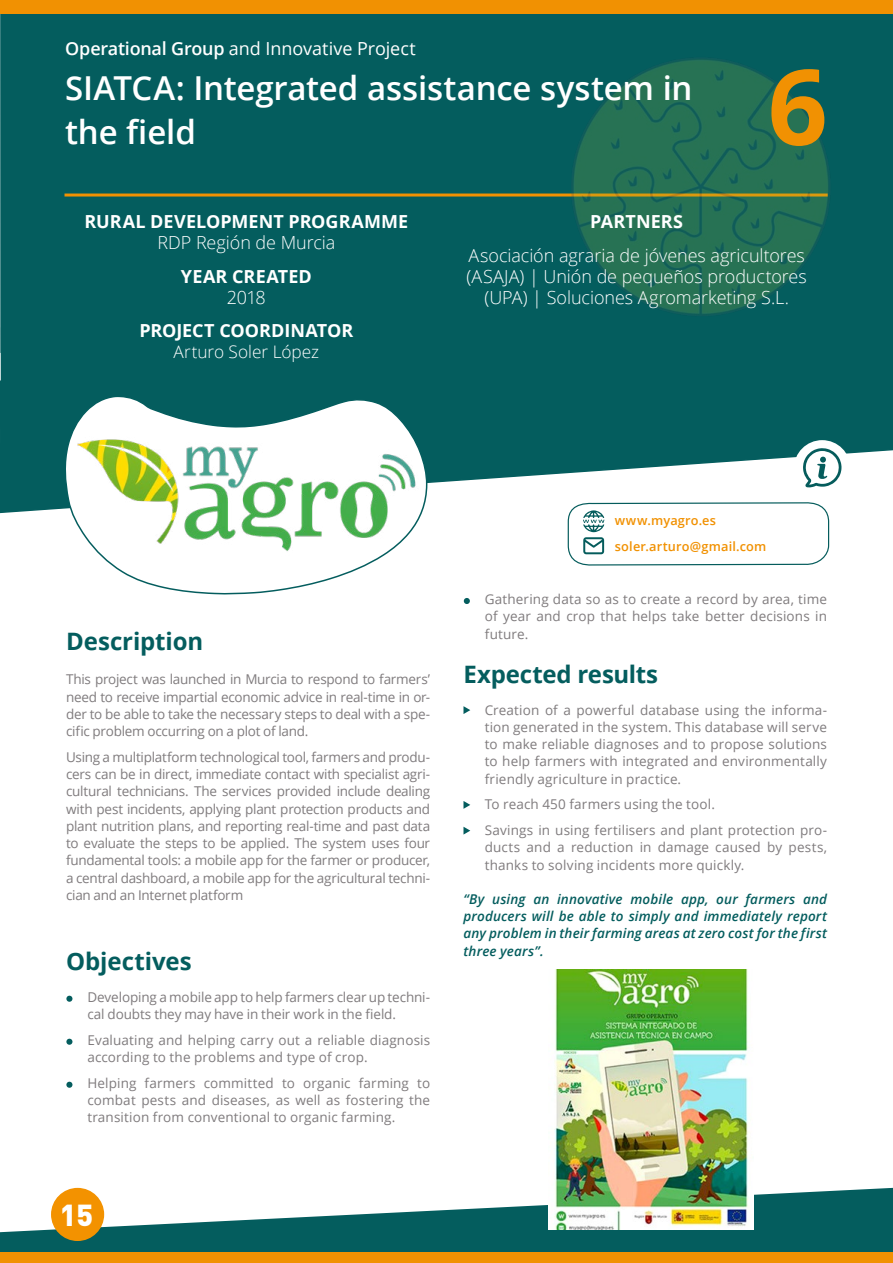
<style>
.page{position:relative;width:893px;height:1263px;background:#fff}
.page>*{position:absolute;margin:0;border:0;box-sizing:border-box;transform-origin:0 0}
._02-numero-titulo{font:700 105px "Open Sans";color:#f19102}
._01-titulo-seccion-b{font:600 33px "Open Sans";letter-spacing:-.005em;color:#fff}
.t1{font:900 30px "DIN Pro";color:#fff}
._02-titulo-ficha{font:700 24px "Open Sans";letter-spacing:-.005em;color:#045d5e}
.P{font:300 18px/21px "Open Sans";letter-spacing:-.005em;color:#fff;text-align:center}
.P-2{font:700 18px "Open Sans";color:#fff}
._01-titulo-seccion-b-2{font:18px "Open Sans";letter-spacing:-.005em;color:#fff}
.P-3{font:300 17.25px "Open Sans";color:#fff}
._02-texto-corrido{font:13.5px/17.2px "Open Sans";letter-spacing:-.02em;color:#7f7b7d;text-align:justify}
._02-texto-viñetas-tr{font:13.5px/17.2px "Open Sans";letter-spacing:.01em;color:#7f7b7d;text-align:justify}
._02-texto-corrido-vi{font:13.5px/17.2px "Open Sans";letter-spacing:.01em;color:#7f7b7d;text-align:justify}
.destacado{font:italic 600 13.5px/17.2px "Open Sans";letter-spacing:.01em;color:#045d5e;text-align:justify}
._02-texto-corrido-vi-2{font:13.5px/17.2px "Open Sans";letter-spacing:-.01em;color:#7f7b7d}
.P-4{font:600 12.75px "Open Sans";letter-spacing:.015em;color:#f19102}
.s1{font-weight:600}
</style>
<div class="page">
<div style="left:2px;top:14px;width:891px;height:329px;background:#045d5e"></div>
<svg style="left:0;top:1188px;width:893px;height:64px;fill:#045d5e"></svg>
<div style="left:0;top:1252px;width:893px;height:11px;background:#f19102"></div>
<hr style="left:65px;top:194px;width:763px;height:3px;background:#f19102">
<div style="left:51px;top:1188px;width:53px;height:53px;background:#f39200;border-radius:50%"></div>
<img style="left:552px;top:49px;width:316px;height:294px">
<div style="left:0;top:0;width:893px;height:14px;background:#f19102"></div>
<svg style="left:2px;top:343px;width:891px;height:170px"></svg>
<svg style="left:0;top:14px;width:2px;height:500px"></svg>
<svg style="left:63px;top:395px;width:365px;height:200px"></svg>
<div style="left:794px;top:440px;width:56px;height:57px;background:#fff;border-radius:50%"></div>
<svg style="left:803px;top:448px;width:38px;height:39px"></svg>
<svg style="left:66px;top:996px;width:6px;height:6px"></svg>
<svg style="left:66px;top:1039px;width:6px;height:6px"></svg>
<svg style="left:66px;top:1082px;width:6px;height:6px"></svg>
<svg style="left:464px;top:598px;width:6px;height:6px"></svg>
<svg style="left:463px;top:706px;width:7px;height:8px"></svg>
<svg style="left:463px;top:801px;width:7px;height:8px"></svg>
<svg style="left:463px;top:827px;width:7px;height:7px"></svg>
<img style="left:548px;top:969px;width:205px;height:260px">
<svg style="left:567px;top:501px;width:263px;height:65px"></svg>
<p class="_01-titulo-seccion-b-2" style="left:65px;top:36px;width:352px"><span class="s1">Operational Group</span> and Innovative Project</p>
<p class="_01-titulo-seccion-b" style="left:65px;top:65px;width:629px">SIATCA: Integrated assistance system in</p>
<p class="_01-titulo-seccion-b" style="left:65px;top:110px;width:132px">the field</p>
<p class="_02-numero-titulo" style="left:768px;top:33px;width:61px">6</p>
<h6 class="P-2" style="left:85px;top:209px;width:325px">RURAL DEVELOPMENT PROGRAMME</h6>
<h6 class="P" style="left:157px;top:231px;width:179px">RDP Región de Murcia</h6>
<h6 class="P-2" style="left:181px;top:263px;width:132px">YEAR CREATED</h6>
<h6 class="P" style="left:227px;top:286px;width:41px">2018</h6>
<h6 class="P-2" style="left:139px;top:318px;width:216px">PROJECT COORDINATOR</h6>
<h6 class="P-3" style="left:174px;top:340px;width:147px">Arturo Soler López</h6>
<h6 class="P-2" style="left:590px;top:209px;width:94px">PARTNERS</h6>
<h6 class="P" style="left:467px;top:244px;width:342px">Asociación agraria de jóvenes agricultores (ASAJA) | Unión de pequeños productores (UPA) | Soluciones Agromarketing S.L.</h6>
<p class="_02-titulo-ficha" style="left:66px;top:624px;width:139px">Description</p>
<p class="_02-texto-corrido" style="left:66px;top:670px;width:366px">This project was launched in Murcia to respond to farmers’ need to receive impartial economic advice in real-time in or&shy;der to be able to take the necessary steps to deal with a spe&shy;cific problem occurring on a plot of land.</p>
<p class="_02-texto-corrido" style="left:66px;top:748px;width:366px">Using a multiplatform technological tool, farmers and produ&shy;cers can be in direct, immediate contact with specialist agri&shy;cultural technicians. The services provided include dealing with pest incidents, applying plant protection products and plant nutrition plans, and reporting real-time and past data to evaluate the steps to be applied. The system uses four fundamental tools: a mobile app for the farmer or producer, a central dashboard, a mobile app for the agricultural techni&shy;cian and an Internet platform</p>
<p class="_02-titulo-ficha" style="left:66px;top:944px;width:127px">Objectives</p>
<p class="_02-texto-corrido-vi-2" style="left:87px;top:988px;width:344px">Developing a mobile app to help farmers clear up techni&shy;cal doubts they may have in their work in the field.</p>
<p class="_02-texto-corrido-vi" style="left:87px;top:1031px;width:344px">Evaluating and helping carry out a reliable diagnosis according to the problems and type of crop.</p>
<p class="_02-texto-corrido-vi" style="left:87px;top:1074px;width:344px">Helping farmers committed to organic farming to combat pests and diseases, as well as fostering the transition from conventional to organic farming.</p>
<h3 class="t1" style="left:60px;top:1195px;width:35px">15</h3>
<h6 class="P-4" style="left:615px;top:512px;width:103px">www.myagro.es</h6>
<h6 class="P-4" style="left:615px;top:537px;width:153px">soler.arturo@gmail.com</h6>
<p class="_02-texto-corrido-vi" style="left:485px;top:590px;width:344px">Gathering data so as to create a record by area, time of year and crop that helps take better decisions in future.</p>
<p class="_02-titulo-ficha" style="left:463px;top:657px;width:196px">Expected results</p>
<p class="_02-texto-viñetas-tr" style="left:485px;top:701px;width:344px">Creation of a powerful database using the informa&shy;tion generated in the system. This database will serve to make reliable diagnoses and to propose solutions to help farmers with integrated and environmentally friendly agriculture in practice.</p>
<p class="_02-texto-viñetas-tr" style="left:485px;top:795px;width:232px">To reach 450 farmers using the tool.</p>
<p class="_02-texto-viñetas-tr" style="left:485px;top:821px;width:344px">Savings in using fertilisers and plant protection pro&shy;ducts and a reduction in damage caused by pests, thanks to solving incidents more quickly.</p>
<p class="destacado" style="left:463px;top:890px;width:365px">“By using an innovative mobile app, our farmers and producers will be able to simply and immediately report any problem in their farming areas at zero cost for the first three years”.</p>
</div>
